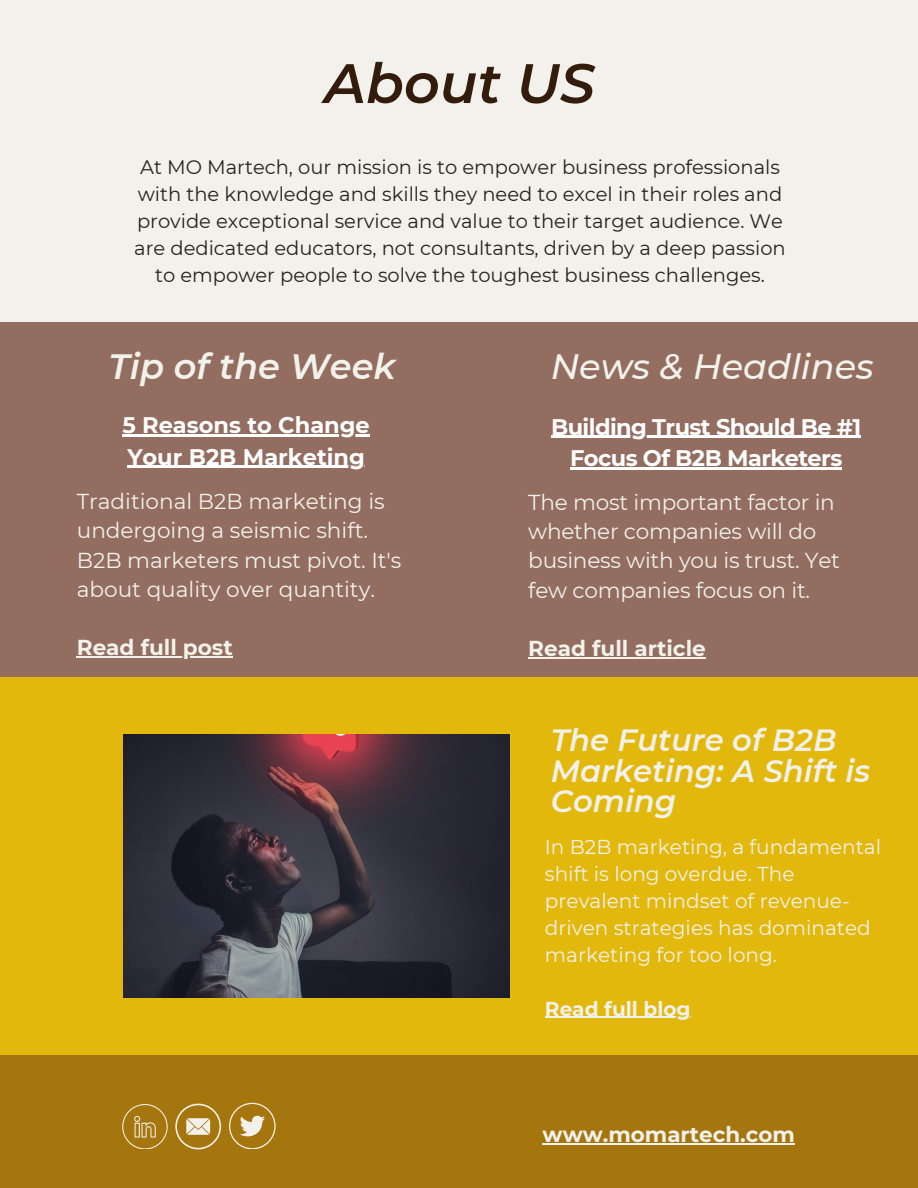
<style>
.page{position:relative;width:918px;height:1188px;background:#926d60}
.page>*{position:absolute;margin:0;border:0;box-sizing:border-box;transform-origin:0 0}
.t1{font:italic 600 55.5px "Montserrat";color:#341c0d}
.t2{font:italic 500 35.25px "Montserrat";color:#f2f1eb}
.t3{font:italic 600 35.25px "Montserrat";color:#f2f1eb}
.t4{font:italic 600 30.75px/30.3px "Montserrat";color:#f2f1eb}
.t5{font:700 22.5px/31.5px "Montserrat";letter-spacing:-.025em;color:#fff;text-align:center}
.t6{font:700 22.5px "Montserrat";color:#fff}
.t7{font:21.6px/29.2px "Montserrat";color:#f2f1eb}
.t8{font:700 21.6px "Montserrat";color:#f2f1eb}
.t9{font:700 21.45px "Montserrat";color:#f2f1eb}
.t10{font:20.1px/27px "Montserrat";color:#f2f1eb}
.t11{font:700 20.1px "Montserrat";color:#f2f1eb}
.t12{font:19.5px/27px "Montserrat";color:#25231c;text-align:center}
</style>
<div class="page">
<div style="left:0;top:1055px;width:918px;height:133px;background:#a6760e"></div>
<div style="left:0;top:678px;width:918px;height:377px;background:#e3b80c"></div>
<img style="left:124px;top:735px;width:385px;height:263px">
<div style="left:0;top:0;width:918px;height:322px;background:#f2f1eb"></div>
<svg style="left:122px;top:1104px;width:45px;height:45px"></svg>
<svg style="left:175px;top:1104px;width:46px;height:45px"></svg>
<svg style="left:229px;top:1103px;width:46px;height:46px"></svg>
<hr style="left:543px;top:1143px;width:252px;height:1px;background:#f2f1eb">
<hr style="left:77px;top:657px;width:156px;height:1px;background:#f2f1eb">
<hr style="left:545px;top:1017px;width:146px;height:1px;background:#f2f1eb">
<hr style="left:528px;top:657px;width:178px;height:1px;background:#f2f1eb">
<hr style="left:122px;top:434px;width:248px;height:3px;background:#fff">
<hr style="left:127px;top:466px;width:238px;height:2px;background:#fff">
<hr style="left:551px;top:436px;width:310px;height:2px;background:#fff">
<hr style="left:570px;top:467px;width:272px;height:2px;background:#fff">
<h5 class="t1" style="left:324px;top:49px;width:272px">About US</h5>
<h4 class="t12" style="left:134px;top:154px;width:653px">At MO Martech, our mission is to empower business professionals with the knowledge and skills they need to excel in their roles and provide exceptional service and value to their target audience. We are dedicated educators, not consultants, driven by a deep passion to empower people to solve the toughest business challenges.</h4>
<p class="t3" style="left:109px;top:345px;width:288px">Tip of the Week</p>
<h6 class="t6" style="left:122px;top:411px;width:249px">5 Reasons to Change</h6>
<p class="t6" style="left:127px;top:443px;width:239px">Your B2B Marketing</p>
<h2 class="t7" style="left:77px;top:487px;width:326px">Traditional B2B marketing is undergoing a seismic shift.<br>B2B marketers must pivot. It's about quality over quantity.</h2>
<h4 class="t8" style="left:77px;top:635px;width:158px">Read full post</h4>
<h4 class="t2" style="left:551px;top:345px;width:325px">News &amp; Headlines</h4>
<p class="t5" style="left:551px;top:411px;width:312px">Building Trust Should Be #1<br>Focus Of B2B Marketers</p>
<h3 class="t7" style="left:528px;top:488px;width:313px">The most important factor in whether companies will do business with you is trust. Yet few companies focus on it.</h3>
<p class="t8" style="left:528px;top:635px;width:179px">Read full article</p>
<h2 class="t4" style="left:551px;top:725px;width:321px">The Future of B2B<br>Marketing: A Shift is<br>Coming</h2>
<h4 class="t10" style="left:545px;top:833px;width:338px">In B2B marketing, a fundamental shift is long overdue. The prevalent mindset of revenue&shy;driven strategies has dominated marketing for too long.</h4>
<h5 class="t11" style="left:545px;top:996px;width:147px">Read full blog</h5>
<h1 class="t9" style="left:543px;top:1121px;width:254px">www.momartech.com</h1>
</div>
